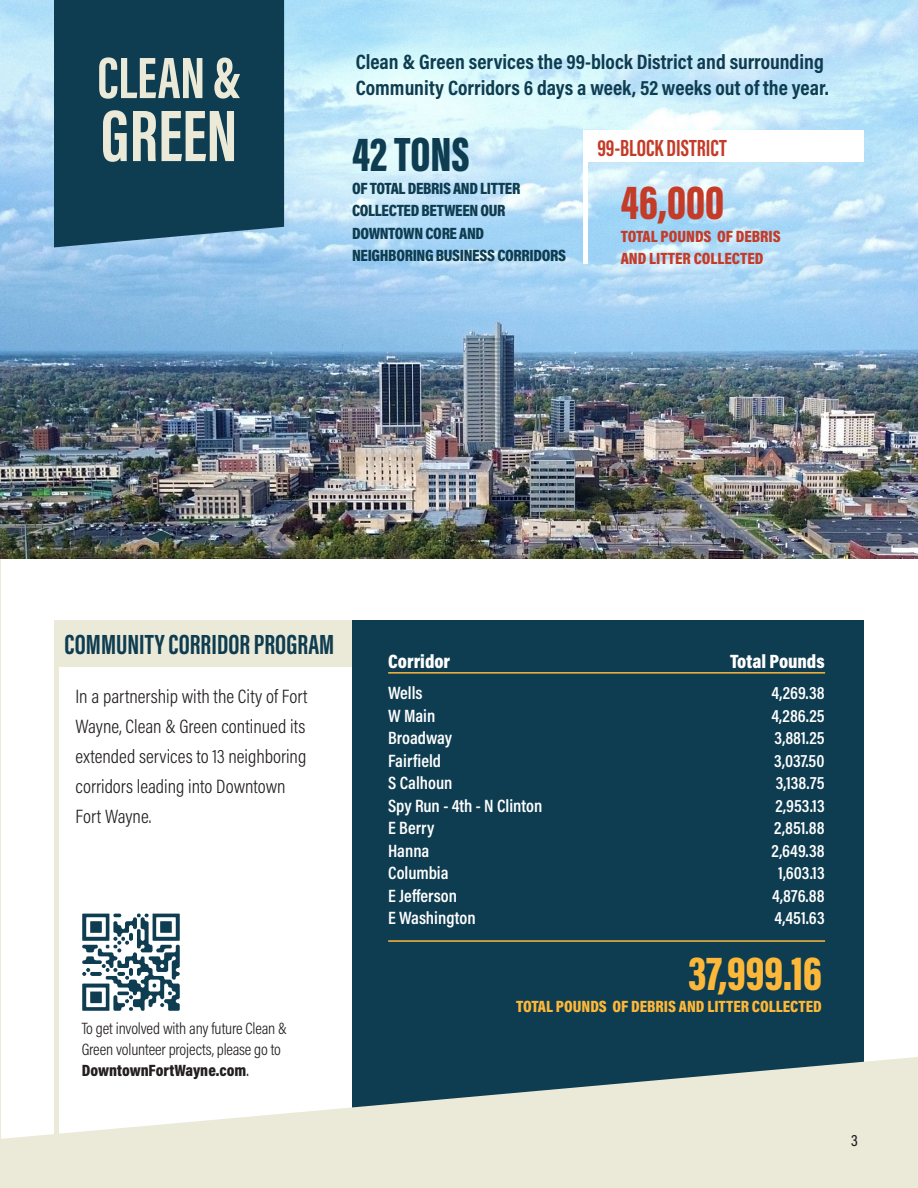
<style>
.page{position:relative;width:918px;height:1188px;background:#fff}
.page>*{position:absolute;margin:0;border:0;box-sizing:border-box;transform-origin:0 0}
.t1{font:700 75px "Acumin Pro Extra Cond";color:#ebead8}
.t2{font:700 60px "Acumin Pro Extra Cond";color:#ebead8}
.t3{font:900 49.5px "Acumin Pro Extra Cond";color:#fdb839}
.t4{font:900 49.5px "Acumin Pro Extra Cond";color:#c43b28}
.t5{font:900 49.5px "Acumin Pro Extra Cond";color:#0e3c50}
.t6{font:700 28.5px "Acumin Pro Extra Cond";color:#0e3c50}
.t7{font:700 24px "Acumin Pro Extra Cond";color:#c43b28}
.t8{font:700 21px/25.5px "Acumin Pro Cond";color:#0e3c50}
.t9{font:300 19.5px/30px "Acumin Pro Cond";color:#231f20}
.t10{font:900 19.5px "Acumin Pro Cond";color:#fff}
.t11{font:600 18px "Acumin Pro Cond";color:#fff}
.t12{font:300 16.5px/21px "Acumin Pro Cond";letter-spacing:-.01em;color:#231f20}
.t13{font:900 16.5px/22.5px "Acumin Pro Cond";letter-spacing:-.02em;color:#0e3c50}
.t14{font:900 16.5px/22.5px "Acumin Pro Cond";color:#c43b28}
.t15{font:900 16.5px "Acumin Pro Cond";color:#fdb839}
.t16{font:500 16.5px "Acumin Pro Cond";color:#231f20}
.s1{font-weight:900}
.s2{font-weight:400}
</style>
<div class="page">
<hr style="left:0;top:558px;width:1px;height:630px;background:#ebead8">
<div style="left:352px;top:620px;width:512px;height:514px;background:#0e3c50"></div>
<img style="left:0;top:0;width:918px;height:558px">
<div style="left:54px;top:0;width:230px;height:247px;background:#0e3c50"></div>
<div style="left:583px;top:130px;width:5px;height:134px;background:#fff"></div>
<div style="left:583px;top:130px;width:281px;height:31px;background:#fff"></div>
<div style="left:55px;top:620px;width:297px;height:47px;background:#ebead8"></div>
<hr style="left:54px;top:620px;width:4px;height:520px;background:#ebead8">
<svg style="left:1px;top:1057px;width:917px;height:131px;fill:#ebead8"></svg>
<img style="left:82px;top:913px;width:98px;height:98px">
<hr style="left:388px;top:940px;width:437px;height:2px;background:#fdb839">
<hr style="left:388px;top:672px;width:437px;height:2px;background:#fdb839">
<p class="t2" style="left:97px;top:41px;width:145px">CLEAN &amp;</p>
<p class="t1" style="left:101px;top:90px;width:138px">GREEN</p>
<p class="t8" style="left:356px;top:49px;width:475px">Clean &amp; Green services the 99-block District and surrounding<br>Community Corridors 6 days a week, 52 weeks out of the year.</p>
<p class="t5" style="left:352px;top:124px;width:119px">42 TONS</p>
<p class="t13" style="left:352px;top:177px;width:216px">OF TOTAL DEBRIS AND LITTER<br>COLLECTED BETWEEN OUR<br>DOWNTOWN CORE AND<br>NEIGHBORING BUSINESS CORRIDORS</p>
<p class="t7" style="left:597px;top:133px;width:131px">99-BLOCK DISTRICT</p>
<p class="t4" style="left:621px;top:172px;width:105px">46,000</p>
<p class="t14" style="left:621px;top:224px;width:162px">TOTAL POUNDS OF DEBRIS<br>AND LITTER COLLECTED</p>
<p class="t6" style="left:65px;top:627px;width:271px">COMMUNITY CORRIDOR PROGRAM</p>
<p class="t9" style="left:76px;top:681px;width:234px">In a partnership with the City of Fort<br>Wayne, Clean &amp; Green continued its extended services to 13 neighboring corridors leading into Downtown<br>Fort Wayne.</p>
<p class="t12" style="left:82px;top:1018px;width:207px">To get involved with any future Clean &amp;<br>Green volunteer projects, please go to<br><span class="s1">DowntownFortWayne.com</span><span class="s2">.</span></p>
<p class="t10" style="left:388px;top:648px;width:64px">Corridor</p>
<p class="t10" style="left:730px;top:648px;width:96px">Total Pounds</p>
<p class="t11" style="left:388px;top:681px;width:36px">Wells</p>
<p class="t11" style="left:772px;top:681px;width:55px">4,269.38</p>
<p class="t11" style="left:388px;top:704px;width:49px">W Main</p>
<p class="t11" style="left:771px;top:704px;width:55px">4,286.25</p>
<p class="t11" style="left:388px;top:726px;width:65px">Broadway</p>
<p class="t11" style="left:775px;top:726px;width:52px">3,881.25</p>
<p class="t11" style="left:388px;top:749px;width:54px">Fairfield</p>
<p class="t11" style="left:774px;top:749px;width:52px">3,037.50</p>
<p class="t11" style="left:388px;top:771px;width:66px">S Calhoun</p>
<p class="t11" style="left:776px;top:771px;width:50px">3,138.75</p>
<p class="t11" style="left:388px;top:794px;width:156px">Spy Run - 4th - N Clinton</p>
<p class="t11" style="left:775px;top:794px;width:51px">2,953.13</p>
<p class="t11" style="left:388px;top:816px;width:48px">E Berry</p>
<p class="t11" style="left:774px;top:816px;width:52px">2,851.88</p>
<p class="t11" style="left:388px;top:839px;width:43px">Hanna</p>
<p class="t11" style="left:772px;top:839px;width:55px">2,649.38</p>
<p class="t11" style="left:388px;top:861px;width:62px">Columbia</p>
<p class="t11" style="left:778px;top:861px;width:48px">1,603.13</p>
<p class="t11" style="left:388px;top:884px;width:70px">E Jefferson</p>
<p class="t11" style="left:772px;top:884px;width:54px">4,876.88</p>
<p class="t11" style="left:388px;top:906px;width:89px">E Washington</p>
<p class="t11" style="left:774px;top:906px;width:52px">4,451.63</p>
<p class="t3" style="left:688px;top:943px;width:135px">37,999.16</p>
<p class="t15" style="left:516px;top:996px;width:307px">TOTAL POUNDS OF DEBRIS AND LITTER COLLECTED</p>
<p class="t16" style="left:851px;top:1130px;width:8px">3</p>
</div>
